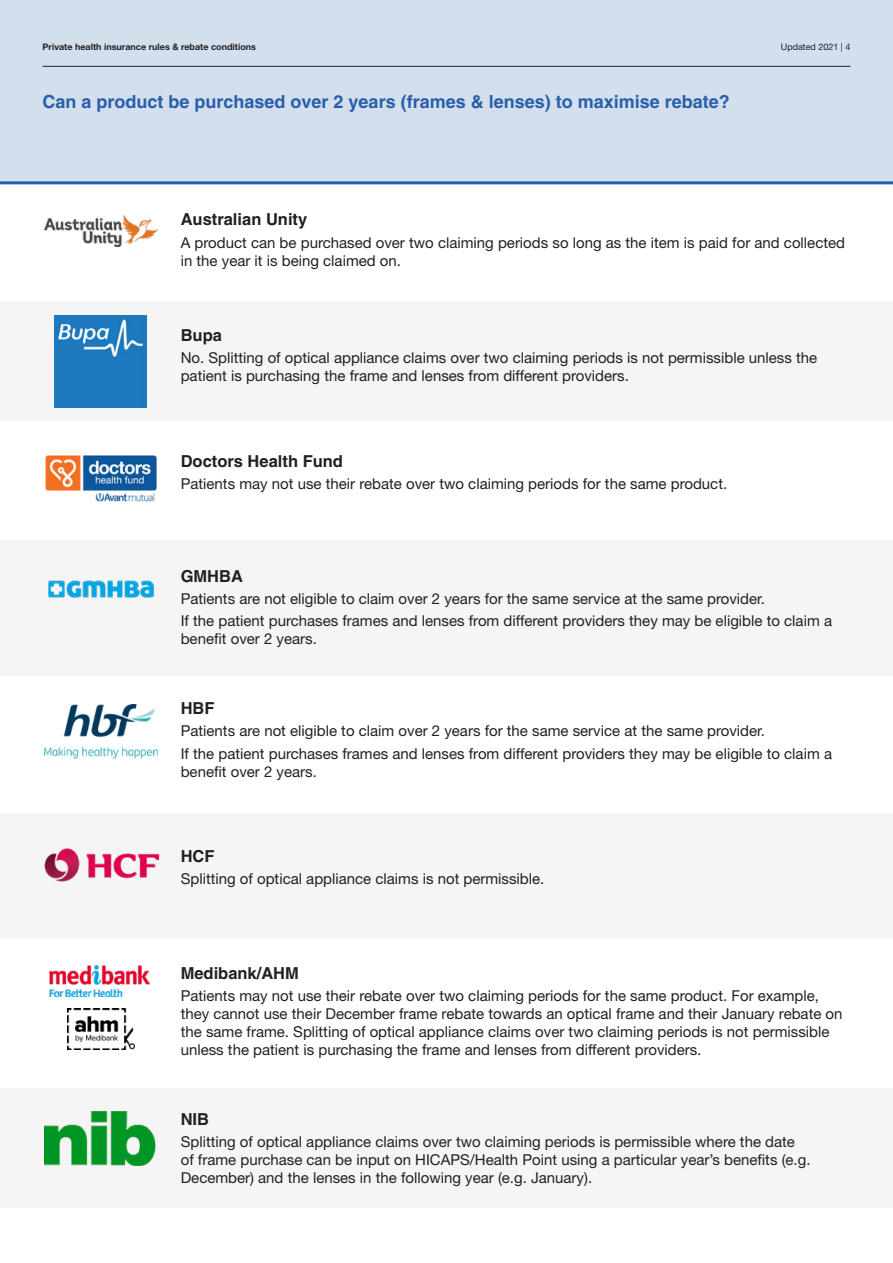
<style>
.page{position:relative;width:893px;height:1263px;background:#fff}
.page>*{position:absolute;margin:0;border:0;box-sizing:border-box;transform-origin:0 0}
.Heading_Level_1{font:700 18px "Helvetica";color:#285faa}
.Heading_level_2{font:700 16.5px "Helvetica";color:#231f20}
.Body_Copy{font:15px/18px "Helvetica Neue";color:#231f20}
.t1{font:700 9px "Helvetica Neue";color:#231f20}
.t2{font:9px "Helvetica Neue";color:#231f20}
</style>
<div class="page">
<div style="left:0;top:0;width:893px;height:184px;background:#d4dfee"></div>
<hr style="left:43px;top:66px;width:807px;height:1px;background:#231f20">
<div style="left:0;top:302px;width:893px;height:119px;background:#f5f5f6"></div>
<div style="left:0;top:540px;width:893px;height:136px;background:#f5f5f6"></div>
<div style="left:0;top:812px;width:893px;height:126px;background:#f5f5f6"></div>
<div style="left:0;top:1089px;width:893px;height:119px;background:#f5f5f6"></div>
<img style="left:45px;top:454px;width:112px;height:48px">
<img style="left:45px;top:215px;width:112px;height:31px">
<img style="left:48px;top:580px;width:107px;height:18px">
<img style="left:45px;top:704px;width:112px;height:54px">
<img style="left:44px;top:848px;width:115px;height:34px">
<img style="left:50px;top:965px;width:99px;height:32px">
<img style="left:45px;top:1111px;width:111px;height:54px">
<img style="left:68px;top:1008px;width:66px;height:41px">
<img style="left:55px;top:315px;width:92px;height:93px">
<p class="t1" style="left:43px;top:41px;width:215px">Private health insurance rules &amp; rebate conditions</p>
<p class="t2" style="left:781px;top:41px;width:71px">Updated 2021 | 4</p>
<p class="Heading_Level_1" style="left:43px;top:91px;width:689px">Can a product be purchased over 2 years (frames &amp; lenses) to maximise rebate?</p>
<p class="Heading_level_2" style="left:181px;top:209px;width:128px">Australian Unity</p>
<p class="Body_Copy" style="left:181px;top:233px;width:666px">A product can be purchased over two claiming periods so long as the item is paid for and collected in the year it is being claimed on.</p>
<p class="Heading_level_2" style="left:181px;top:325px;width:43px">Bupa</p>
<p class="Body_Copy" style="left:181px;top:349px;width:638px">No. Splitting of optical appliance claims over two claiming periods is not permissible unless the patient is purchasing the frame and lenses from different providers.</p>
<p class="Heading_level_2" style="left:181px;top:451px;width:164px">Doctors Health Fund</p>
<p class="Body_Copy" style="left:181px;top:474px;width:548px">Patients may not use their rebate over two claiming periods for the same product.</p>
<p class="Heading_level_2" style="left:181px;top:566px;width:64px">GMHBA</p>
<p class="Body_Copy" style="left:181px;top:590px;width:586px">Patients are not eligible to claim over 2 years for the same service at the same provider.</p>
<p class="Body_Copy" style="left:181px;top:612px;width:653px">If the patient purchases frames and lenses from different providers they may be eligible to claim a benefit over 2 years.</p>
<p class="Heading_level_2" style="left:181px;top:698px;width:35px">HBF</p>
<p class="Body_Copy" style="left:181px;top:722px;width:586px">Patients are not eligible to claim over 2 years for the same service at the same provider.</p>
<p class="Body_Copy" style="left:181px;top:744px;width:653px">If the patient purchases frames and lenses from different providers they may be eligible to claim a benefit over 2 years.</p>
<p class="Heading_level_2" style="left:181px;top:846px;width:35px">HCF</p>
<p class="Body_Copy" style="left:181px;top:869px;width:365px">Splitting of optical appliance claims is not permissible.</p>
<p class="Heading_level_2" style="left:181px;top:963px;width:120px">Medibank/AHM</p>
<p class="Body_Copy" style="left:181px;top:986px;width:663px">Patients may not use their rebate over two claiming periods for the same product. For example, they cannot use their December frame rebate towards an optical frame and their January rebate on the same frame. Splitting of optical appliance claims over two claiming periods is not permissible unless the patient is purchasing the frame and lenses from different providers.</p>
<p class="Heading_level_2" style="left:181px;top:1109px;width:30px">NIB</p>
<p class="Body_Copy" style="left:181px;top:1132px;width:631px">Splitting of optical appliance claims over two claiming periods is permissible where the date of frame purchase can be input on HICAPS/Health Point using a particular year’s benefits (e.g.<br>December) and the lenses in the following year (e.g. January).</p>
</div>
